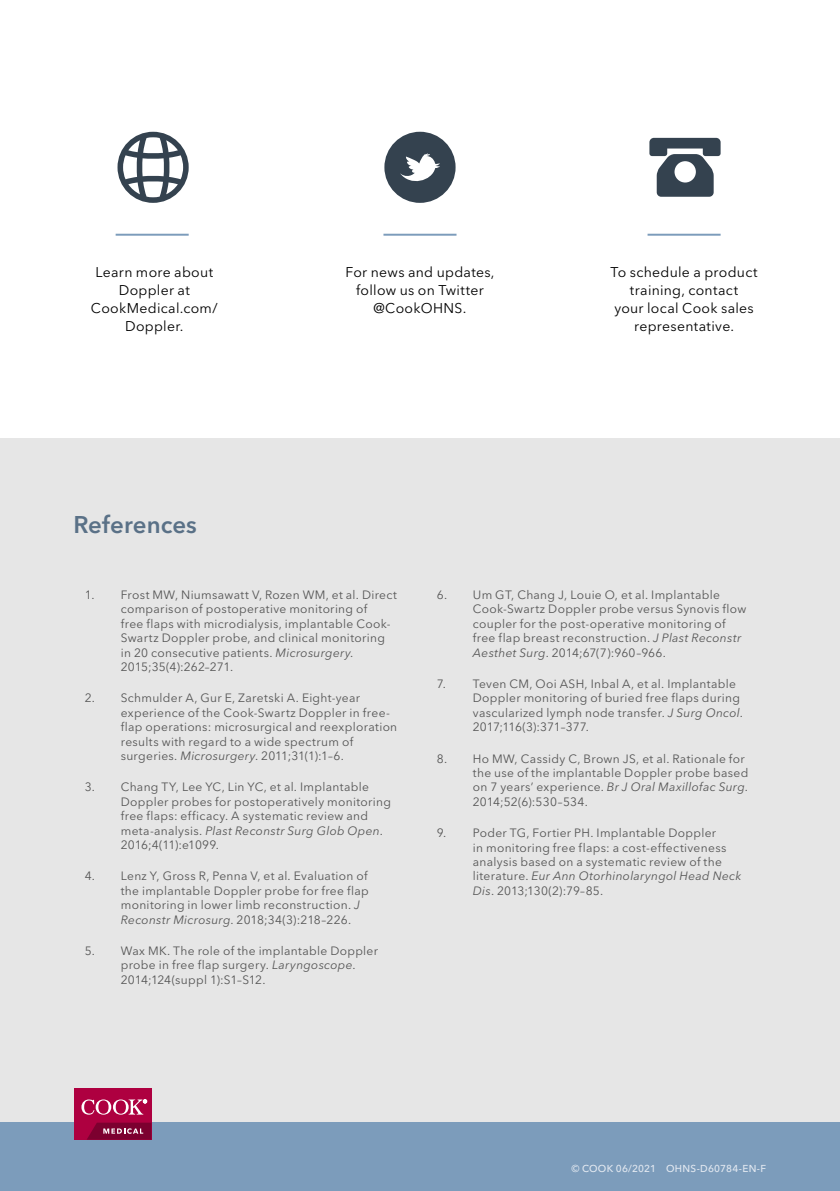
<style>
.page{position:relative;width:840px;height:1191px;background:#fff}
.page>*{position:absolute;margin:0;border:0;box-sizing:border-box;transform-origin:0 0}
.t1{font:600 24px "Avenir Next LT Pro";color:#5a7187}
.t2{font:14px/18px "Avenir Next LT Pro";letter-spacing:.02em;color:#000;text-align:center}
.t3{font:12px/14.4px "Avenir Next LT Pro";letter-spacing:.025em;color:#555}
.t4{font:500 10px "Avenir Next LT Pro";letter-spacing:.02em;color:#e3e9f1}
.s1{font-style:italic}
</style>
<div class="page">
<hr style="left:116px;top:234px;width:72px;height:2px;background:#7c9cbb">
<hr style="left:383px;top:234px;width:73px;height:2px;background:#7c9cbb">
<hr style="left:647px;top:234px;width:73px;height:2px;background:#7c9cbb">
<svg style="left:649px;top:138px;width:71px;height:59px"></svg>
<svg style="left:384px;top:132px;width:71px;height:71px"></svg>
<svg style="left:117px;top:132px;width:71px;height:71px"></svg>
<div style="left:0;top:439px;width:839px;height:752px;background:#e6e6e6"></div>
<div style="left:0;top:1122px;width:839px;height:69px;background:#7c9cbb"></div>
<div style="left:74px;top:1088px;width:77px;height:51px;background:#ae0040"></div>
<svg style="left:87px;top:1122px;width:64px;height:17px"></svg>
<svg style="left:81px;top:1099px;width:66px;height:15px"></svg>
<p class="t2" style="left:91px;top:263px;width:128px">Learn more about<br>Doppler at<br>CookMedical.com/<br>Doppler.</p>
<p class="t2" style="left:345px;top:263px;width:151px">For news and updates, follow us on Twitter @CookOHNS.</p>
<p class="t2" style="left:610px;top:263px;width:149px">To schedule a product training, contact<br>your local Cook sales representative.</p>
<h1 class="t1" style="left:73px;top:510px;width:125px">References</h1>
<p class="t3" style="left:121px;top:587px;width:278px;text-indent:-36px">1. Frost MW, Niumsawatt V, Rozen WM, et al. Direct comparison of postoperative monitoring of<br>free flaps with microdialysis, implantable Cook-Swartz Doppler probe, and clinical monitoring in 20 consecutive patients. <span class="s1">Microsurgery</span>.<br>2015;35(4):262–271.</p>
<p class="t3" style="left:121px;top:691px;width:278px;text-indent:-36px">2. Schmulder A, Gur E, Zaretski A. Eight-year experience of the Cook-Swartz Doppler in free&shy;flap operations: microsurgical and reexploration results with regard to a wide spectrum of surgeries. <span class="s1">Microsurgery</span>. 2011;31(1):1–6.</p>
<p class="t3" style="left:121px;top:780px;width:271px;text-indent:-36px">3. Chang TY, Lee YC, Lin YC, et al. Implantable Doppler probes for postoperatively monitoring free flaps: efficacy. A systematic review and meta-analysis. <span class="s1">Plast Reconstr Surg Glob Open</span>.<br>2016;4(11):e1099.</p>
<p class="t3" style="left:121px;top:869px;width:249px;text-indent:-36px">4. Lenz Y, Gross R, Penna V, et al. Evaluation of the implantable Doppler probe for free flap monitoring in lower limb reconstruction. <span class="s1">J Reconstr Microsurg</span>. 2018;34(3):218–226.</p>
<p class="t3" style="left:121px;top:943px;width:259px;text-indent:-36px">5. Wax MK. The role of the implantable Doppler probe in free flap surgery. <span class="s1">Laryngoscope</span>.<br>2014;124(suppl 1):S1–S12.</p>
<p class="t3" style="left:472px;top:587px;width:275px;text-indent:-36px">6. Um GT, Chang J, Louie O, et al. Implantable Cook-Swartz Doppler probe versus Synovis flow coupler for the post-operative monitoring of free flap breast reconstruction. <span class="s1">J Plast Reconstr Aesthet Surg</span>. 2014;67(7):960–966.</p>
<p class="t3" style="left:472px;top:676px;width:271px;text-indent:-36px">7. Teven CM, Ooi ASH, Inbal A, et al. Implantable Doppler monitoring of buried free flaps during vascularized lymph node transfer. <span class="s1">J Surg Oncol</span>.<br>2017;116(3):371–377.</p>
<p class="t3" style="left:472px;top:751px;width:277px;text-indent:-36px">8. Ho MW, Cassidy C, Brown JS, et al. Rationale for the use of the implantable Doppler probe based on 7 years’ experience. <span class="s1">Br J Oral Maxillofac Surg</span>.<br>2014;52(6):530–534.</p>
<p class="t3" style="left:472px;top:826px;width:270px;text-indent:-36px">9. Poder TG, Fortier PH. Implantable Doppler<br>in monitoring free flaps: a cost-effectiveness analysis based on a systematic review of the literature. <span class="s1">Eur Ann Otorhinolaryngol Head Neck Dis</span>. 2013;130(2):79–85.</p>
<p class="t4" style="left:571px;top:1162px;width:196px">© COOK 06/2021 OHNS-D60784-EN-F</p>
</div>
